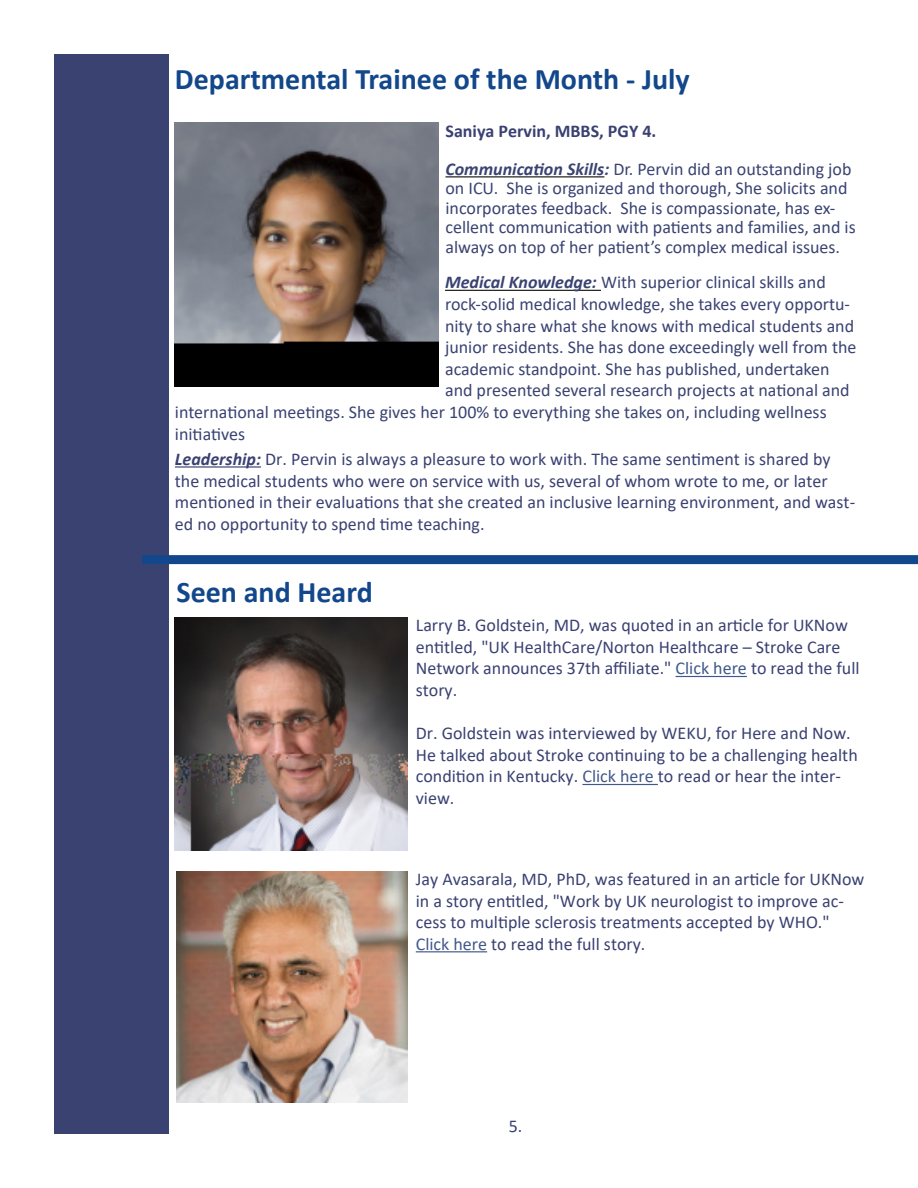
<style>
.page{position:relative;width:918px;height:1188px;background:#fff}
.page>*{position:absolute;margin:0;border:0;box-sizing:border-box;transform-origin:0 0}
.t1{font:700 30px "Calibri";color:#12478b}
.t2{font:18px/21.6px "Calibri";color:#3a4172}
.t3{font:18px/19.4px "Calibri";color:#3a4372}
.s1{font-weight:700;color:#3a4172}
.s2{font-weight:700;font-style:italic}
.s3{color:#41588a}
</style>
<div class="page">
<div style="left:54px;top:54px;width:114px;height:1080px;background:#3a4272"></div>
<img style="left:175px;top:123px;width:263px;height:263px">
<hr style="left:446px;top:176px;width:158px;height:1px;background:#181817">
<hr style="left:445px;top:290px;width:156px;height:1px;background:#181817">
<hr style="left:175px;top:466px;width:86px;height:2px;background:#3a4172">
<div style="left:142px;top:555px;width:776px;height:9px;background:#12478b"></div>
<hr style="left:676px;top:676px;width:71px;height:1px;background:#41588a">
<hr style="left:582px;top:784px;width:76px;height:1px;background:#41588a">
<img style="left:175px;top:618px;width:233px;height:232px">
<img style="left:177px;top:872px;width:231px;height:230px">
<hr style="left:416px;top:951px;width:71px;height:1px;background:#41588a">
<h1 class="t1" style="left:175px;top:58px;width:516px">Departmental Trainee of the Month - July</h1>
<p class="t3" style="left:446px;top:111px;width:407px;line-height:38.4px"><span class="s1">Saniya Pervin, MBBS, PGY 4.<br></span><span class="s2">Communication Skills:</span> Dr. Pervin did an outstanding job</p>
<p class="t3" style="left:446px;top:178px;width:412px">on ICU. She is organized and thorough, She solicits and incorporates feedback. She is compassionate, has ex&shy;cellent communication with patients and families, and is always on top of her patient’s complex medical issues.</p>
<p class="t3" style="left:445px;top:272px;width:382px"><span class="s2">Medical Knowledge:</span> With superior clinical skills and</p>
<p class="t3" style="left:445px;top:294px;width:407px">rock-solid medical knowledge, she takes every opportu-</p>
<p class="t3" style="left:445px;top:315px;width:411px">nity to share what she knows with medical students and</p>
<p class="t3" style="left:445px;top:337px;width:413px">junior residents. She has done exceedingly well from the</p>
<p class="t3" style="left:445px;top:359px;width:386px">academic standpoint. She has published, undertaken</p>
<p class="t3" style="left:445px;top:380px;width:406px">and presented several research projects at national and</p>
<p class="t3" style="left:175px;top:402px;width:653px">international meetings. She gives her 100% to everything she takes on, including wellness</p>
<p class="t3" style="left:175px;top:423px;width:72px">initiatives</p>
<p class="t2" style="left:175px;top:448px;width:682px"><span class="s2">Leadership:</span> Dr. Pervin is always a pleasure to work with. The same sentiment is shared by the medical students who were on service with us, several of whom wrote to me, or later mentioned in their evaluations that she created an inclusive learning environment, and wast&shy;ed no opportunity to spend time teaching.</p>
<h1 class="t1" style="left:177px;top:571px;width:198px">Seen and Heard</h1>
<p class="t2" style="left:416px;top:614px;width:445px">Larry B. Goldstein, MD, was quoted in an article for UKNow entitled, "UK HealthCare/Norton Healthcare – Stroke Care Network announces 37th affiliate." <span class="s3">Click here</span> to read the full story.</p>
<p class="t2" style="left:416px;top:722px;width:444px">Dr. Goldstein was interviewed by WEKU, for Here and Now.<br>He talked about Stroke continuing to be a challenging health condition in Kentucky. <span class="s3">Click here</span> to read or hear the inter&shy;view.</p>
<p class="t2" style="left:416px;top:868px;width:450px">Jay Avasarala, MD, PhD, was featured in an article for UKNow in a story entitled, "Work by UK neurologist to improve ac&shy;cess to multiple sclerosis treatments accepted by WHO." <span class="s3">Click here</span> to read the full story.</p>
<p class="t2" style="left:509px;top:1115px;width:15px">5.</p>
</div>
